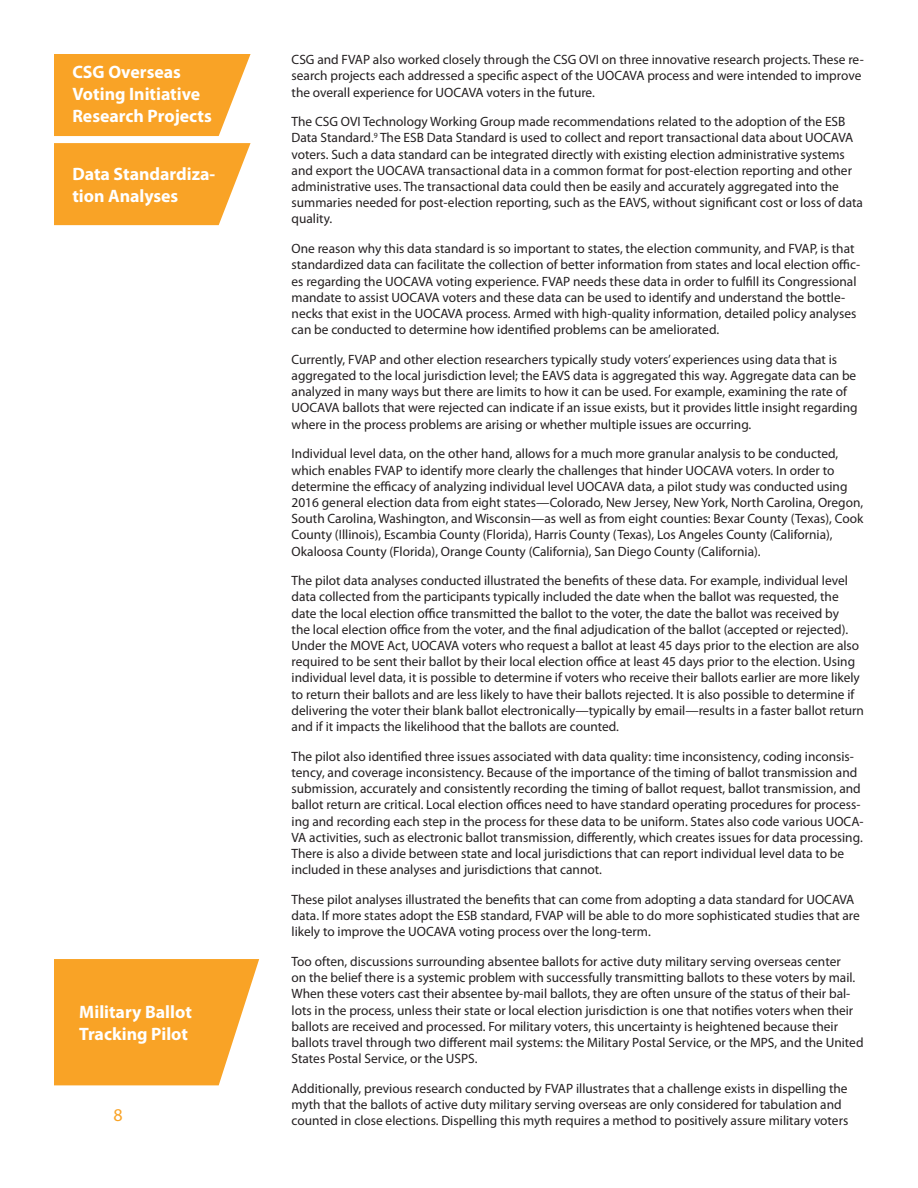
<style>
.page{position:relative;width:918px;height:1188px;background:#fff}
.page>*{position:absolute;margin:0;border:0;box-sizing:border-box;transform-origin:0 0}
.t1{font:700 18px/21.6px "Myriad Pro";color:#fff}
.t2{font:18px "Myriad Pro";color:#f9a326}
.Paragraph_Style_2{font:13.5px/16.2px "Myriad Pro";color:#231f20}
</style>
<div class="page">
<svg style="left:54px;top:54px;width:197px;height:82px;background:#f9aa38"></svg>
<svg style="left:54px;top:143px;width:197px;height:82px;background:#f9aa38"></svg>
<svg style="left:54px;top:959px;width:205px;height:126px;background:#f9ab3b"></svg>
<p class="t1" style="left:72px;top:61px;width:141px">CSG Overseas<br>Voting Initiative<br>Research Projects</p>
<p class="t1" style="left:72px;top:163px;width:144px">Data Standardiza&shy;tion Analyses</p>
<p class="t1" style="left:79px;top:1001px;width:114px">Military Ballot<br>Tracking Pilot</p>
<h1 class="t2" style="left:114px;top:1104px;width:11px">8</h1>
<p class="Paragraph_Style_2" style="left:292px;top:51px;width:574px">CSG and FVAP also worked closely through the CSG OVI on three innovative research projects. These re&shy;search projects each addressed a specific aspect of the UOCAVA process and were intended to improve the overall experience for UOCAVA voters in the future.</p>
<p class="Paragraph_Style_2" style="left:292px;top:113px;width:573px">The CSG OVI Technology Working Group made recommendations related to the adoption of the ESB Data Standard.<sup>9</sup> The ESB Data Standard is used to collect and report transactional data about UOCAVA voters. Such a data standard can be integrated directly with existing election administrative systems and export the UOCAVA transactional data in a common format for post-election reporting and other administrative uses. The transactional data could then be easily and accurately aggregated into the summaries needed for post-election reporting, such as the EAVS, without significant cost or loss of data quality.</p>
<p class="Paragraph_Style_2" style="left:292px;top:240px;width:570px">One reason why this data standard is so important to states, the election community, and FVAP, is that standardized data can facilitate the collection of better information from states and local election offic&shy;es regarding the UOCAVA voting experience. FVAP needs these data in order to fulfill its Congressional mandate to assist UOCAVA voters and these data can be used to identify and understand the bottle&shy;necks that exist in the UOCAVA process. Armed with high-quality information, detailed policy analyses can be conducted to determine how identified problems can be ameliorated.</p>
<p class="Paragraph_Style_2" style="left:292px;top:351px;width:568px">Currently, FVAP and other election researchers typically study voters’ experiences using data that is aggregated to the local jurisdiction level; the EAVS data is aggregated this way. Aggregate data can be analyzed in many ways but there are limits to how it can be used. For example, examining the rate of UOCAVA ballots that were rejected can indicate if an issue exists, but it provides little insight regarding where in the process problems are arising or whether multiple issues are occurring.</p>
<p class="Paragraph_Style_2" style="left:292px;top:445px;width:573px">Individual level data, on the other hand, allows for a much more granular analysis to be conducted, which enables FVAP to identify more clearly the challenges that hinder UOCAVA voters. In order to determine the efficacy of analyzing individual level UOCAVA data, a pilot study was conducted using 2016 general election data from eight states—Colorado, New Jersey, New York, North Carolina, Oregon, South Carolina, Washington, and Wisconsin—as well as from eight counties: Bexar County (Texas), Cook County (Illinois), Escambia County (Florida), Harris County (Texas), Los Angeles County (California), Okaloosa County (Florida), Orange County (California), San Diego County (California).</p>
<p class="Paragraph_Style_2" style="left:292px;top:572px;width:574px">The pilot data analyses conducted illustrated the benefits of these data. For example, individual level data collected from the participants typically included the date when the ballot was requested, the date the local election office transmitted the ballot to the voter, the date the ballot was received by<br>the local election office from the voter, and the final adjudication of the ballot (accepted or rejected).<br>Under the MOVE Act, UOCAVA voters who request a ballot at least 45 days prior to the election are also required to be sent their ballot by their local election office at least 45 days prior to the election. Using individual level data, it is possible to determine if voters who receive their ballots earlier are more likely to return their ballots and are less likely to have their ballots rejected. It is also possible to determine if delivering the voter their blank ballot electronically—typically by email—results in a faster ballot return and if it impacts the likelihood that the ballots are counted.</p>
<p class="Paragraph_Style_2" style="left:292px;top:748px;width:574px">The pilot also identified three issues associated with data quality: time inconsistency, coding inconsis&shy;tency, and coverage inconsistency. Because of the importance of the timing of ballot transmission and submission, accurately and consistently recording the timing of ballot request, ballot transmission, and ballot return are critical. Local election offices need to have standard operating procedures for process&shy;ing and recording each step in the process for these data to be uniform. States also code various UOCA-VA activities, such as electronic ballot transmission, differently, which creates issues for data processing.<br>There is also a divide between state and local jurisdictions that can report individual level data to be included in these analyses and jurisdictions that cannot.</p>
<p class="Paragraph_Style_2" style="left:292px;top:891px;width:570px">These pilot analyses illustrated the benefits that can come from adopting a data standard for UOCAVA data. If more states adopt the ESB standard, FVAP will be able to do more sophisticated studies that are likely to improve the UOCAVA voting process over the long-term.</p>
<p class="Paragraph_Style_2" style="left:292px;top:953px;width:573px">Too often, discussions surrounding absentee ballots for active duty military serving overseas center<br>on the belief there is a systemic problem with successfully transmitting ballots to these voters by mail.<br>When these voters cast their absentee by-mail ballots, they are often unsure of the status of their bal&shy;lots in the process, unless their state or local election jurisdiction is one that notifies voters when their ballots are received and processed. For military voters, this uncertainty is heightened because their ballots travel through two different mail systems: the Military Postal Service, or the MPS, and the United States Postal Service, or the USPS.</p>
<p class="Paragraph_Style_2" style="left:292px;top:1080px;width:558px">Additionally, previous research conducted by FVAP illustrates that a challenge exists in dispelling the myth that the ballots of active duty military serving overseas are only considered for tabulation and counted in close elections. Dispelling this myth requires a method to positively assure military voters</p>
</div>
